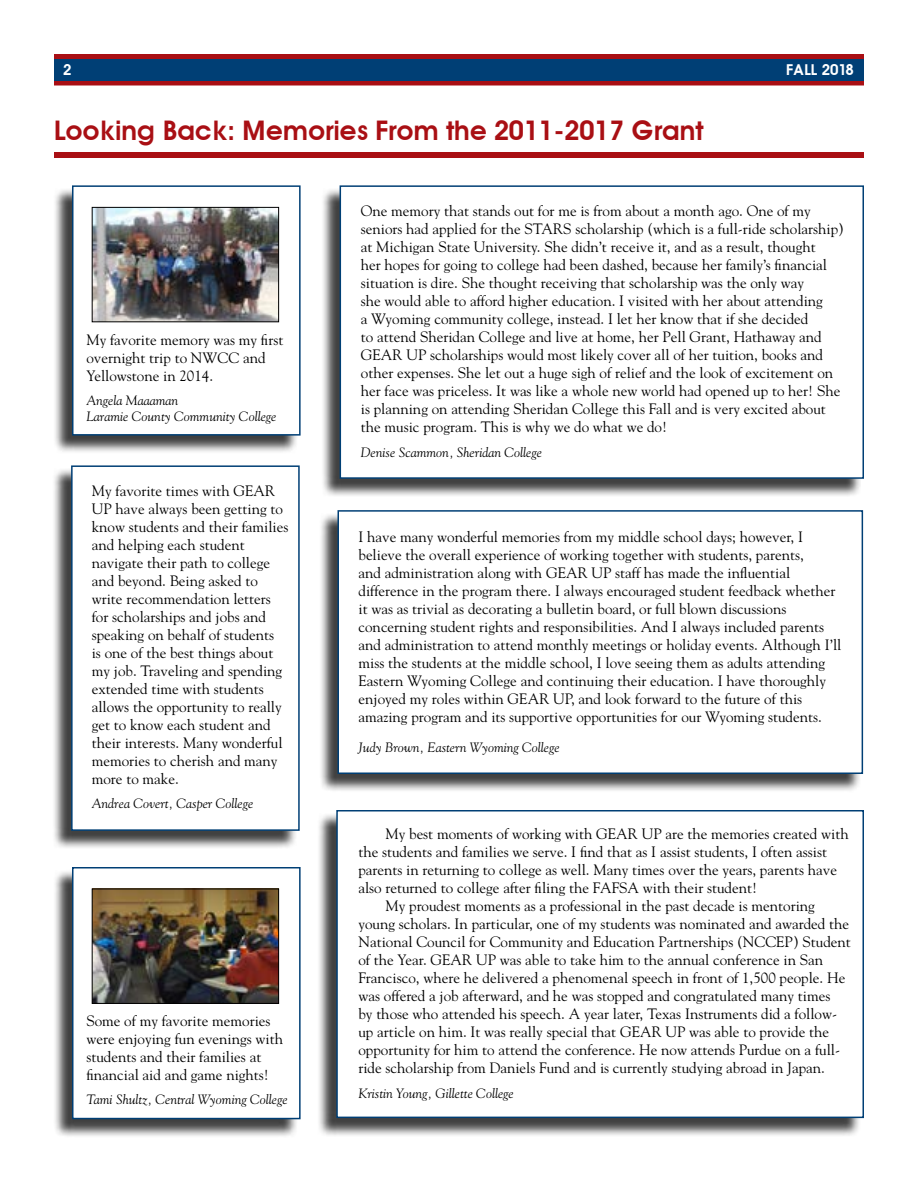
<style>
.page{position:relative;width:918px;height:1188px;background:#fff}
.page>*{position:absolute;margin:0;border:0;box-sizing:border-box;transform-origin:0 0}
.t1{font:600 27px "Avant Garde";letter-spacing:-.01em;color:#a90f14}
.t2{font:15px/18px "Goudy";color:#000}
.t3{font:600 15px "Avant Garde";color:#fff}
.t4{font:italic 13.5px/16.2px "Goudy";color:#000}
</style>
<div class="page">
<svg style="left:54px;top:54px;width:810px;height:32px;background:#9d1e27"></svg>
<div style="left:54px;top:60px;width:810px;height:21px;background:#003f75"></div>
<div style="left:321px;top:188px;width:540px;height:309px;background:#000;opacity:.75"></div>
<div style="left:340px;top:185px;width:524px;height:294px;background:#fff;border:2px solid #003f75"></div>
<div style="left:55px;top:152px;width:809px;height:6px;background:#a90f14"></div>
<div style="left:54px;top:188px;width:244px;height:265px;background:#000;opacity:.75"></div>
<div style="left:72px;top:185px;width:229px;height:251px;background:#fff;border:2px solid #003f75"></div>
<img style="left:94px;top:209px;width:183px;height:111px">
<div style="left:92px;top:207px;width:187px;height:115px;border:1px solid #000"></div>
<div style="left:319px;top:513px;width:542px;height:280px;background:#000;opacity:.75"></div>
<div style="left:338px;top:510px;width:525px;height:264px;background:#fff;border:2px solid #003f75"></div>
<div style="left:53px;top:468px;width:244px;height:381px;background:#000;opacity:.75"></div>
<div style="left:71px;top:465px;width:229px;height:366px;background:#fff;border:2px solid #003f75"></div>
<div style="left:318px;top:813px;width:543px;height:324px;background:#000;opacity:.75"></div>
<div style="left:336px;top:810px;width:528px;height:308px;background:#fff;border:2px solid #003f75"></div>
<div style="left:54px;top:870px;width:244px;height:268px;background:#000;opacity:.75"></div>
<div style="left:72px;top:867px;width:229px;height:252px;background:#fff;border:2px solid #003f75"></div>
<img style="left:94px;top:891px;width:183px;height:111px">
<div style="left:92px;top:889px;width:187px;height:115px;border:1px solid #000"></div>
<p class="t3" style="left:63px;top:61px;width:10px">2</p>
<p class="t3" style="left:786px;top:61px;width:69px">FALL 2018</p>
<h1 class="t1" style="left:54px;top:114px;width:651px">Looking Back: Memories From the 2011-2017 Grant</h1>
<p class="t2" style="left:86px;top:330px;width:199px">My favorite memory was my first overnight trip to NWCC and<br>Yellowstone in 2014.</p>
<p class="t4" style="left:86px;top:391px;width:192px">Angela Maaaman<br>Laramie County Community College</p>
<p class="t2" style="left:92px;top:481px;width:198px">My favorite times with GEAR<br>UP have always been getting to know students and their families and helping each student navigate their path to college and beyond. Being asked to write recommendation letters for scholarships and jobs and speaking on behalf of students<br>is one of the best things about my job. Traveling and spending extended time with students allows the opportunity to really get to know each student and their interests. Many wonderful memories to cherish and many more to make.</p>
<p class="t4" style="left:92px;top:795px;width:163px">Andrea Covert, Casper College</p>
<p class="t2" style="left:86px;top:1012px;width:198px">Some of my favorite memories were enjoying fun evenings with students and their families at financial aid and game nights!</p>
<p class="t4" style="left:86px;top:1091px;width:203px">Tami Shultz, Central Wyoming College</p>
<p class="t2" style="left:361px;top:201px;width:485px">One memory that stands out for me is from about a month ago. One of my seniors had applied for the STARS scholarship (which is a full-ride scholarship) at Michigan State University. She didn’t receive it, and as a result, thought<br>her hopes for going to college had been dashed, because her family’s financial situation is dire. She thought receiving that scholarship was the only way<br>she would able to afford higher education. I visited with her about attending<br>a Wyoming community college, instead. I let her know that if she decided<br>to attend Sheridan College and live at home, her Pell Grant, Hathaway and GEAR UP scholarships would most likely cover all of her tuition, books and other expenses. She let out a huge sigh of relief and the look of excitement on her face was priceless. It was like a whole new world had opened up to her! She is planning on attending Sheridan College this Fall and is very excited about the music program. This is why we do what we do!</p>
<p class="t4" style="left:361px;top:444px;width:183px">Denise Scammon, Sheridan College</p>
<p class="t2" style="left:358px;top:527px;width:484px">I have many wonderful memories from my middle school days; however, I believe the overall experience of working together with students, parents,<br>and administration along with GEAR UP staff has made the influential difference in the program there. I always encouraged student feedback whether it was as trivial as decorating a bulletin board, or full blown discussions concerning student rights and responsibilities. And I always included parents and administration to attend monthly meetings or holiday events. Although I’ll miss the students at the middle school, I love seeing them as adults attending Eastern Wyoming College and continuing their education. I have thoroughly enjoyed my roles within GEAR UP, and look forward to the future of this amazing program and its supportive opportunities for our Wyoming students.</p>
<p class="t4" style="left:358px;top:739px;width:203px">Judy Brown, Eastern Wyoming College</p>
<p class="t2" style="left:385px;top:824px;width:465px">My best moments of working with GEAR UP are the memories created with</p>
<p class="t2" style="left:358px;top:842px;width:470px">the students and families we serve. I find that as I assist students, I often assist</p>
<p class="t2" style="left:358px;top:860px;width:480px">parents in returning to college as well. Many times over the years, parents have</p>
<p class="t2" style="left:358px;top:878px;width:400px">also returned to college after filing the FAFSA with their student!</p>
<p class="t2" style="left:385px;top:896px;width:431px">My proudest moments as a professional in the past decade is mentoring</p>
<p class="t2" style="left:358px;top:914px;width:492px">young scholars. In particular, one of my students was nominated and awarded the</p>
<p class="t2" style="left:358px;top:932px;width:494px">National Council for Community and Education Partnerships (NCCEP) Student</p>
<p class="t2" style="left:358px;top:950px;width:466px">of the Year. GEAR UP was able to take him to the annual conference in San</p>
<p class="t2" style="left:358px;top:968px;width:489px">Francisco, where he delivered a phenomenal speech in front of 1,500 people. He</p>
<p class="t2" style="left:358px;top:986px;width:473px">was offered a job afterward, and he was stopped and congratulated many times</p>
<p class="t2" style="left:358px;top:1004px;width:480px">by those who attended his speech. A year later, Texas Instruments did a follow-</p>
<p class="t2" style="left:358px;top:1022px;width:472px">up article on him. It was really special that GEAR UP was able to provide the</p>
<p class="t2" style="left:358px;top:1040px;width:483px">opportunity for him to attend the conference. He now attends Purdue on a full-</p>
<p class="t2" style="left:358px;top:1058px;width:468px">ride scholarship from Daniels Fund and is currently studying abroad in Japan.</p>
<p class="t4" style="left:358px;top:1085px;width:157px">Kristin Young, Gillette College</p>
</div>
